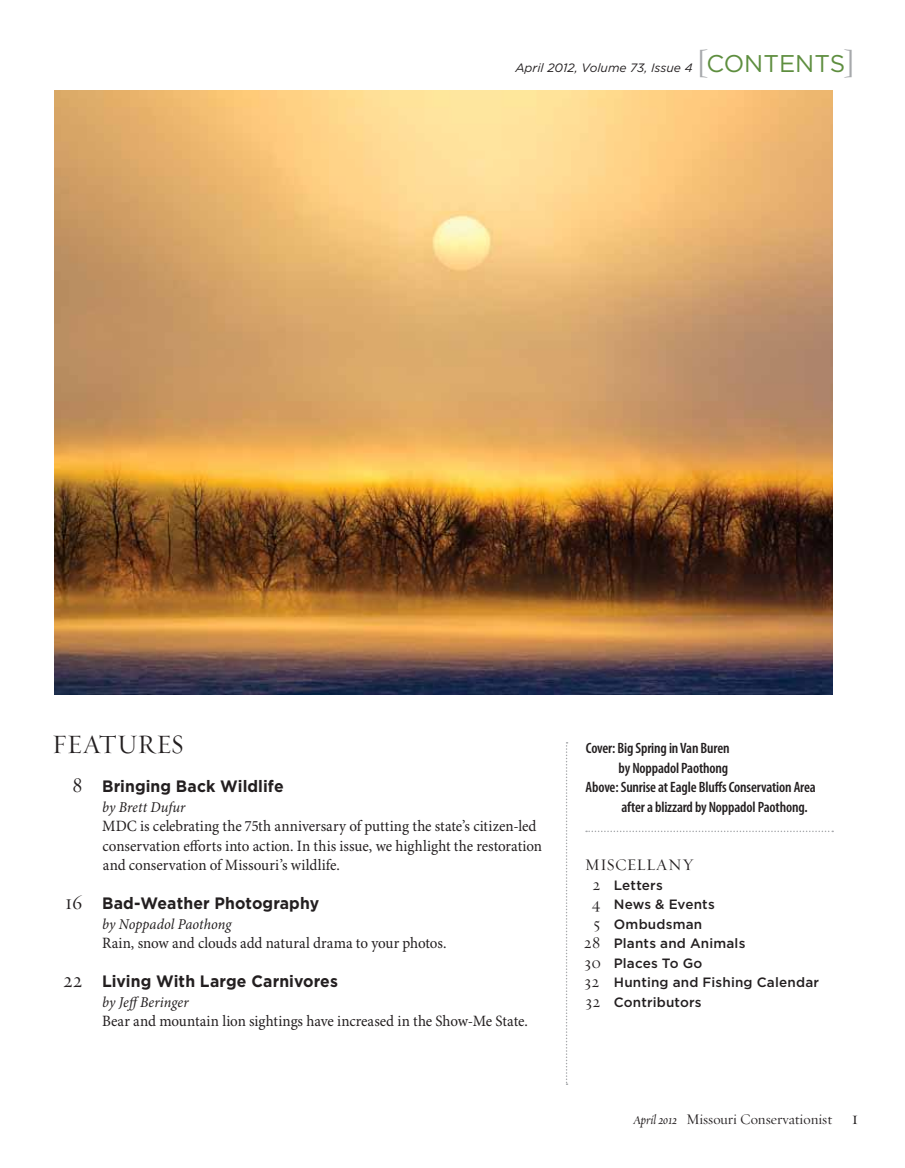
<style>
.page{position:relative;width:905px;height:1168px;background:#fff}
.page>*{position:absolute;margin:0;border:0;box-sizing:border-box;transform-origin:0 0}
.t1{font:27px "Requiem Display HTF Roman";color:#231f20;scale:.95 1}
.t2{font:24.15px "Gotham";color:#5e8e3f}
.t3{font:700 16.5px "Gotham";letter-spacing:.005em;color:#231f20;scale:.95 1}
.t4{font:16.5px "Requiem Display HTF Roman";letter-spacing:.005em;color:#231f20}
.t5{font:15.75px/19.5px "Minion Pro";letter-spacing:.07em;color:#231f20;scale:.95 1}
.t6{font:15.75px "Minion Pro";letter-spacing:.015em;color:#231f20;scale:.95 1}
.t7{font:600 condensed 15px "Myriad Pro";letter-spacing:-.01em;color:#231f20}
.t8{font:italic 15px "Minion Pro";letter-spacing:.005em;color:#231f20;scale:.95 1}
.t9{font:15px "Requiem Display HTF Roman";color:#231f20}
.t10{font:500 13.5px "Gotham";letter-spacing:.015em;color:#231f20}
.t11{font:italic 12.15px "Gotham";color:#231f20}
.s1{font-family:"Requiem Display HTF Roman";font-size:28.5px;color:#a7a9ac}
.s2{font-family:"Requiem Display HTF Roman";font-weight:400;font-size:21px}
.s3{font-family:"Requiem Display HTF Roman";font-weight:400;font-size:16.5px}
.s4{font-family:"Requiem Display HTF Italic";font-size:13.5px}
.s5{font-size:18px}
</style>
<div class="page">
<svg style="left:566px;top:742px;width:1px;height:342px"></svg>
<img style="left:54px;top:90px;width:778px;height:604px">
<svg style="left:586px;top:830px;width:247px;height:2px"></svg>
<h2 class="t2" style="left:696px;top:50px;width:160px"><span class="s1">[</span>CONTENTS<span class="s1">]</span></h2>
<p class="t11" style="left:515px;top:61px;width:179px">April 2012, Volume 73, Issue 4</p>
<h1 class="t1" style="left:52px;top:728px;width:140px">Features</h1>
<p class="t3" style="left:73px;top:777px;width:224px"><span class="s2">8</span> Bringing Back Wildlife</p>
<p class="t8" style="left:102px;top:798px;width:89px">by Brett Dufur</p>
<p class="t5" style="left:102px;top:817px;width:464px">MDC is celebrating the 75th anniversary of putting the state’s citizen-led conservation efforts into action. In this issue, we highlight the restoration and conservation of Missouri’s wildlife.</p>
<p class="t3" style="left:65px;top:894px;width:269px"><span class="s2">16</span> Bad-Weather Photography</p>
<p class="t8" style="left:102px;top:915px;width:138px">by Noppadol Paothong</p>
<p class="t6" style="left:102px;top:934px;width:364px">Rain, snow and clouds add natural drama to your photos.</p>
<p class="t3" style="left:63px;top:972px;width:291px"><span class="s2">22</span> Living With Large Carnivores</p>
<p class="t8" style="left:102px;top:993px;width:93px">by JeffBeringer</p>
<p class="t6" style="left:102px;top:1012px;width:449px">Bear and mountain lion sightings have increased in the Show-Me State.</p>
<p class="t7" style="left:586px;top:740px;width:145px">Cover: Big Spring in Van Buren</p>
<p class="t7" style="left:618px;top:759px;width:111px">by Noppadol Paothong</p>
<p class="t7" style="left:585px;top:779px;width:232px">Above: Sunrise at Eagle Bluffs Conservation Area</p>
<p class="t7" style="left:621px;top:798px;width:187px">after a blizzard by Noppadol Paothong.</p>
<p class="t4" style="left:584px;top:855px;width:111px">Miscellany</p>
<p class="t10" style="left:592px;top:877px;width:72px"><span class="s3">2</span> Letters</p>
<p class="t10" style="left:592px;top:897px;width:124px"><span class="s3">4</span> N ews &amp; Events</p>
<p class="t10" style="left:593px;top:916px;width:110px"><span class="s3">5</span> Ombudsman</p>
<p class="t10" style="left:584px;top:936px;width:163px"><span class="s3">28</span> Plants and Animals</p>
<p class="t10" style="left:584px;top:955px;width:119px"><span class="s3">30</span> Places To Go</p>
<p class="t10" style="left:584px;top:975px;width:236px"><span class="s3">32</span> Hunting and Fishing Calendar</p>
<p class="t10" style="left:585px;top:994px;width:118px"><span class="s3">32</span> Contributors</p>
<p class="t9" style="left:633px;top:1110px;width:227px"><span class="s4">April 2012</span> Missouri Conservationist <span class="s5">1</span></p>
</div>
